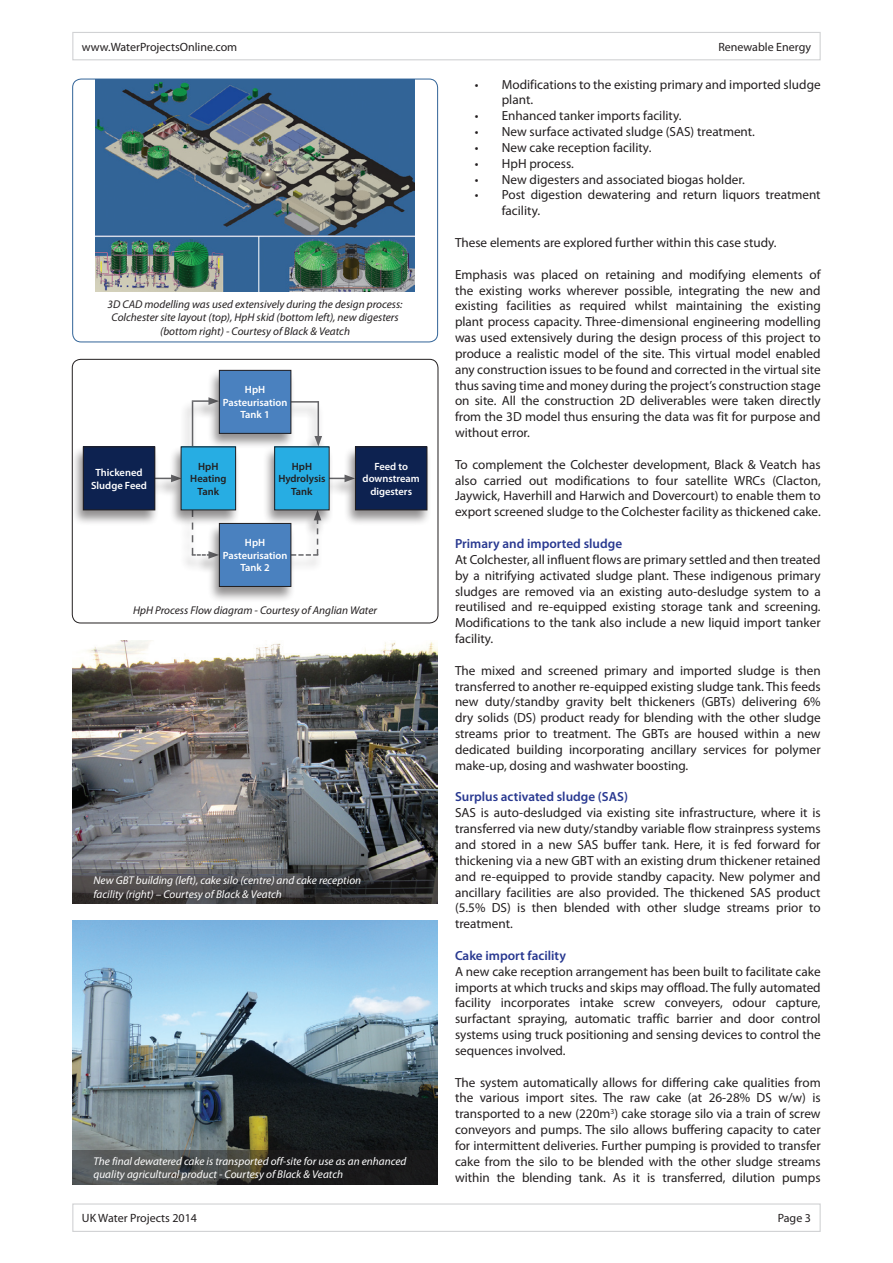
<style>
.page{position:relative;width:893px;height:1263px;background:#fff}
.page>*{position:absolute;margin:0;border:0;box-sizing:border-box;transform-origin:0 0}
.t1{font:13.2px/15.9px "Myriad Pro";color:#231f20;text-align:justify}
.t2{font:600 13.2px "Myriad Pro";color:#283890}
.t3{font:12px "Myriad Pro";color:#231f20}
.t4{font:italic 11.25px/13.5px "Myriad Pro";color:#fff}
.t5{font:italic 11.25px/13.5px "Myriad Pro";color:#231f20;text-align:center}
.t6{font:600 10.5px/12.6px "Myriad Pro";color:#fff;text-align:center}
.t7{font:600 10.5px/12.6px "Myriad Pro";color:#231f20;text-align:center}
</style>
<div class="page">
<div style="left:72px;top:32px;width:749px;height:28px;border:1px solid #d1d2d4"></div>
<div style="left:72px;top:1203px;width:749px;height:29px;border:1px solid #d1d2d4"></div>
<img style="left:96px;top:81px;width:318px;height:211px">
<div style="left:72px;top:79px;width:366px;height:263px;border:1px solid #326498;border-radius:9px"></div>
<div style="left:72px;top:359px;width:366px;height:264px;border:1px solid #231f20;border-radius:9px"></div>
<img style="left:72px;top:640px;width:366px;height:230px">
<svg style="left:72px;top:870px;width:366px;height:34px;background:#3e3d3e"></svg>
<img style="left:72px;top:921px;width:366px;height:229px">
<svg style="left:72px;top:1150px;width:366px;height:34px;background:#363736"></svg>
<div style="left:71px;top:369px;width:361px;height:234px;background:#231f20;opacity:.5"></div>
<div style="left:355px;top:447px;width:72px;height:63px;background:#0d2250"></div>
<div style="left:355px;top:446px;width:72px;height:64px;border:1px solid #231f20"></div>
<div style="left:83px;top:447px;width:72px;height:63px;background:#0d2250"></div>
<div style="left:83px;top:446px;width:72px;height:64px;border:1px solid #231f20"></div>
<div style="left:275px;top:447px;width:54px;height:63px;background:#27ade3"></div>
<div style="left:274px;top:446px;width:56px;height:64px;border:1px solid #231f20"></div>
<div style="left:219px;top:370px;width:72px;height:63px;background:#4a81bf"></div>
<div style="left:219px;top:370px;width:72px;height:64px;border:1px solid #231f20"></div>
<div style="left:219px;top:523px;width:72px;height:63px;background:#4a81bf"></div>
<div style="left:219px;top:523px;width:72px;height:64px;border:1px solid #231f20"></div>
<div style="left:181px;top:447px;width:55px;height:63px;background:#27ade3"></div>
<p class="t3" style="left:82px;top:39px;width:157px">www.WaterProjectsOnline.com</p>
<p class="t3" style="left:718px;top:39px;width:94px">Renewable Energy</p>
<p class="t5" style="left:108px;top:297px;width:296px">3D CAD modelling was used extensively during the design process:<br>Colchester site layout (top), HpH skid (bottom left), new digesters (bottom right) - Courtesy of Black &amp; Veatch</p>
<p class="t6" style="left:223px;top:383px;width:66px">HpH<br>Pasteurisation<br>Tank 1</p>
<p class="t6" style="left:91px;top:466px;width:57px">Thickened<br>Sludge Feed</p>
<p class="t7" style="left:278px;top:460px;width:49px">HpH<br>Hydrolysis<br>Tank</p>
<p class="t7" style="left:190px;top:460px;width:38px">HpH<br>Heating<br>Tank</p>
<p class="t6" style="left:223px;top:536px;width:66px">HpH<br>Pasteurisation<br>Tank 2</p>
<p class="t6" style="left:363px;top:460px;width:59px">Feed to downstream digesters</p>
<p class="t5" style="left:133px;top:604px;width:245px">HpH Process Flow diagram - Courtesy of Anglian Water</p>
<p class="t4" style="left:94px;top:873px;width:269px">New GBT building (left), cake silo (centre) and cake reception facility (right) – Courtesy of Black &amp; Veatch</p>
<p class="t4" style="left:94px;top:1154px;width:314px">The final dewatered cake is transported off-site for use as an enhanced quality agricultural product - Courtesy of Black &amp; Veatch</p>
<p class="t1" style="left:502px;top:76px;width:320px;text-indent:-27px">• Modifications to the existing primary and imported sludge plant.</p>
<p class="t1" style="left:475px;top:108px;width:208px">• Enhanced tanker imports facility.</p>
<p class="t1" style="left:475px;top:123px;width:282px">• New surface activated sludge (SAS) treatment.</p>
<p class="t1" style="left:475px;top:139px;width:178px">• New cake reception facility.</p>
<p class="t1" style="left:475px;top:155px;width:101px">• HpH process.</p>
<p class="t1" style="left:475px;top:171px;width:271px">• New digesters and associated biogas holder.</p>
<p class="t1" style="left:502px;top:187px;width:320px;text-indent:-27px">• Post digestion dewatering and return liquors treatment facility.</p>
<p class="t1" style="left:455px;top:234px;width:323px">These elements are explored further within this case study.</p>
<p class="t1" style="left:455px;top:266px;width:367px">Emphasis was placed on retaining and modifying elements of the existing works wherever possible, integrating the new and existing facilities as required whilst maintaining the existing plant process capacity. Three-dimensional engineering modelling was used extensively during the design process of this project to produce a realistic model of the site. This virtual model enabled any construction issues to be found and corrected in the virtual site thus saving time and money during the project’s construction stage on site. All the construction 2D deliverables were taken directly from the 3D model thus ensuring the data was fit for purpose and without error.</p>
<p class="t1" style="left:455px;top:456px;width:367px">To complement the Colchester development, Black &amp; Veatch has also carried out modifications to four satellite WRCs (Clacton, Jaywick, Haverhill and Harwich and Dovercourt) to enable them to export screened sludge to the Colchester facility as thickened cake.</p>
<p class="t2" style="left:455px;top:535px;width:169px">Primary and imported sludge</p>
<p class="t1" style="left:455px;top:551px;width:367px">At Colchester, all influent flows are primary settled and then treated by a nitrifying activated sludge plant. These indigenous primary sludges are removed via an existing auto-desludge system to a reutilised and re-equipped existing storage tank and screening.<br>Modifications to the tank also include a new liquid import tanker facility.</p>
<p class="t1" style="left:455px;top:662px;width:367px">The mixed and screened primary and imported sludge is then transferred to another re-equipped existing sludge tank. This feeds new duty/standby gravity belt thickeners (GBTs) delivering 6% dry solids (DS) product ready for blending with the other sludge streams prior to treatment. The GBTs are housed within a new dedicated building incorporating ancillary services for polymer make-up, dosing and washwater boosting.</p>
<p class="t2" style="left:455px;top:789px;width:175px">Surplus activated sludge (SAS)</p>
<p class="t1" style="left:455px;top:805px;width:367px">SAS is auto-desludged via existing site infrastructure, where it is transferred via new duty/standby variable flow strainpress systems and stored in a new SAS buffer tank. Here, it is fed forward for thickening via a new GBT with an existing drum thickener retained and re-equipped to provide standby capacity. New polymer and ancillary facilities are also provided. The thickened SAS product (5.5% DS) is then blended with other sludge streams prior to treatment.</p>
<p class="t2" style="left:455px;top:947px;width:112px">Cake import facility</p>
<p class="t1" style="left:455px;top:963px;width:367px">A new cake reception arrangement has been built to facilitate cake imports at which trucks and skips may offload. The fully automated facility incorporates intake screw conveyers, odour capture, surfactant spraying, automatic traffic barrier and door control systems using truck positioning and sensing devices to control the sequences involved.</p>
<p class="t1" style="left:455px;top:1074px;width:367px">The system automatically allows for differing cake qualities from the various import sites. The raw cake (at 26-28% DS w/w) is transported to a new (220m<sup>3</sup>) cake storage silo via a train of screw conveyors and pumps. The silo allows buffering capacity to cater for intermittent deliveries. Further pumping is provided to transfer cake from the silo to be blended with the other sludge streams within the blending tank. As it is transferred, dilution pumps</p>
<p class="t3" style="left:82px;top:1211px;width:117px">UK Water Projects 2014</p>
<p class="t3" style="left:778px;top:1211px;width:35px">Page 3</p>
</div>
